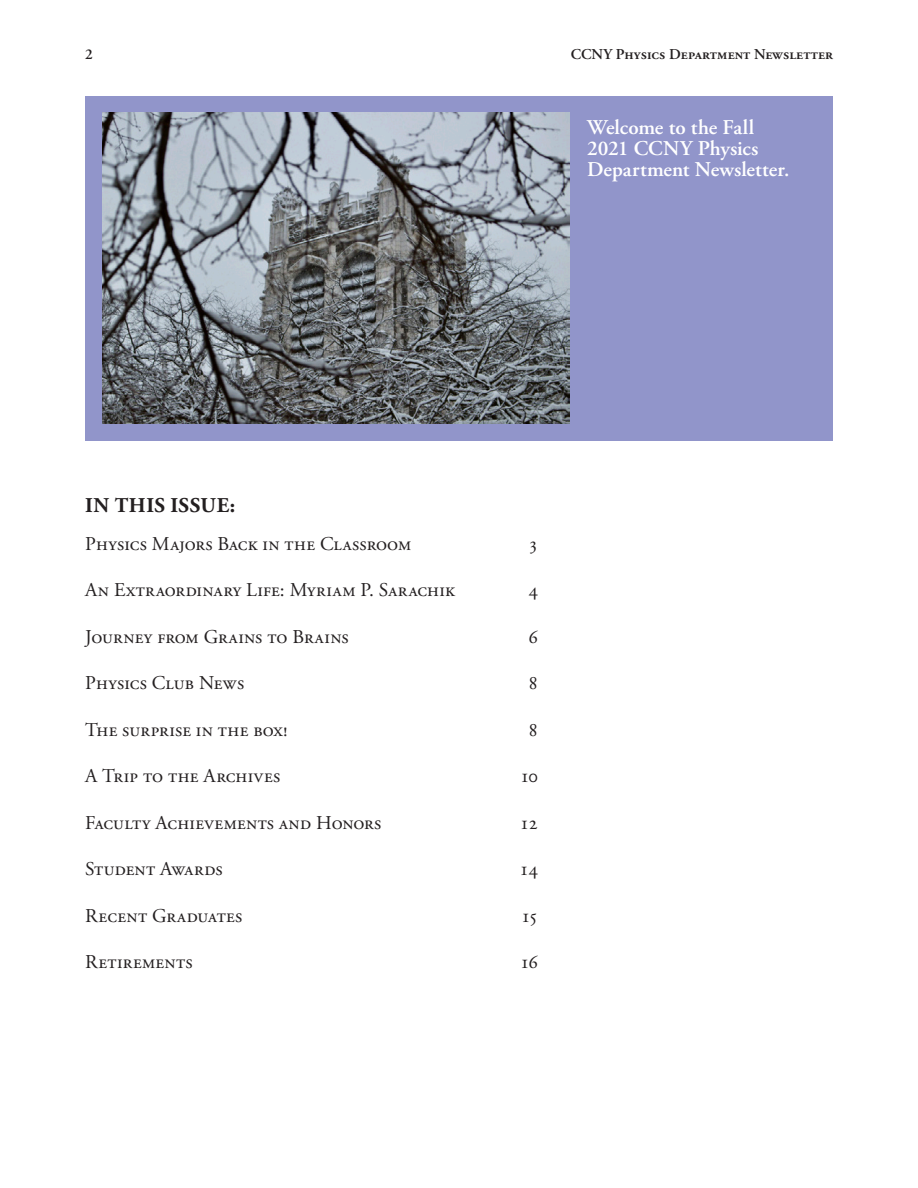
<style>
.page{position:relative;width:918px;height:1188px;background:#fff}
.page>*{position:absolute;margin:0;border:0;box-sizing:border-box;transform-origin:0 0}
.Box1_BodyText_White{font:600 21px/21px "Adobe Garamond Pro";color:#fff}
.Box2_Title{font:700 21px "Adobe Garamond Pro";letter-spacing:.025em;color:#231f20}
.t1{font:19.5px "Adobe Garamond Pro";letter-spacing:.01em;color:#231f20}
.t2{font:600 15px "Adobe Garamond Pro";color:#231f20}
</style>
<div class="page">
<div style="left:85px;top:96px;width:748px;height:344px;background:#9195ca"></div>
<img style="left:103px;top:113px;width:466px;height:310px">
<p class="t2" style="left:85px;top:45px;width:9px">2</p>
<p class="t2" style="left:571px;top:45px;width:264px">CCNY Physics Department Newsletter</p>
<p class="Box1_BodyText_White" style="left:587px;top:117px;width:204px">Welcome to the Fall<br>2021 CCNY Physics<br>Department Newsletter.</p>
<p class="Box2_Title" style="left:85px;top:493px;width:151px">IN THIS ISSUE:</p>
<p class="t1" style="left:85px;top:532px;width:328px">Physics Majors Back in the Classroom</p>
<p class="t1" style="left:529px;top:532px;width:11px">3</p>
<p class="t1" style="left:85px;top:578px;width:372px">An Extraordinary Life: Myriam P. Sarachik</p>
<p class="t1" style="left:529px;top:578px;width:11px">4</p>
<p class="t1" style="left:85px;top:625px;width:265px">Journey from Grains to Brains</p>
<p class="t1" style="left:529px;top:625px;width:11px">6</p>
<p class="t1" style="left:85px;top:672px;width:161px">Physics Club News</p>
<p class="t1" style="left:529px;top:672px;width:11px">8</p>
<p class="t1" style="left:85px;top:718px;width:204px">The surprise in the box!</p>
<p class="t1" style="left:529px;top:718px;width:11px">8</p>
<p class="t1" style="left:85px;top:765px;width:197px">A Trip to the Archives</p>
<p class="t1" style="left:520px;top:765px;width:19px">10</p>
<p class="t1" style="left:85px;top:811px;width:298px">Faculty Achievements and Honors</p>
<p class="t1" style="left:520px;top:811px;width:20px">12</p>
<p class="t1" style="left:85px;top:858px;width:139px">Student Awards</p>
<p class="t1" style="left:519px;top:858px;width:20px">14</p>
<p class="t1" style="left:85px;top:904px;width:159px">Recent Graduates</p>
<p class="t1" style="left:521px;top:904px;width:19px">15</p>
<p class="t1" style="left:85px;top:951px;width:109px">Retirements</p>
<p class="t1" style="left:520px;top:951px;width:19px">16</p>
</div>
